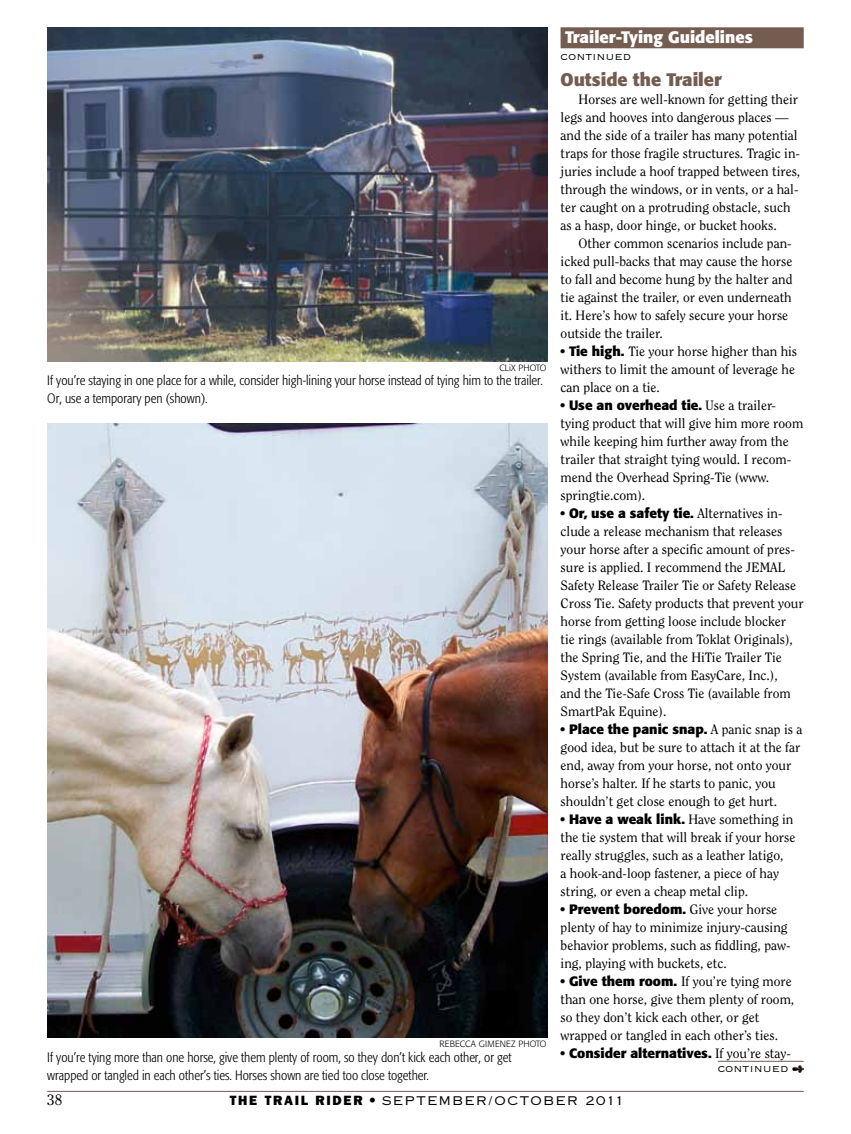
<style>
.page{position:relative;width:851px;height:1134px;background:#fff}
.page>*{position:absolute;margin:0;border:0;box-sizing:border-box;transform-origin:0 0}
.t1{font:700 18px "Formata";color:#745c50}
.t2{font:700 16.5px "Formata";color:#fff}
.t3{font:15px "Clearface";color:#000}
.t4{font:13.5px/18px "Clearface";color:#000}
.t5{font:300 condensed 13.5px/18px "Formata";color:#000}
.t6{font:700 13.5px "Formata";color:#000}
.t7{font:13.5px "Copperplate Thirty Two BC";color:#000}
.t8{font:12px "Copperplate Thirty Two AB";letter-spacing:.13em;color:#000}
.t9{font:300 9px "Formata";letter-spacing:.01em;color:#000}
.s1{font-family:"Formata";font-weight:700}
.s2{font-family:"Clearface";font-weight:400}
.s3{font-family:"Franklin Gothic";font-weight:800;font-size:13.5px}
.s4{font-family:"Copperplate Twenty Nine AB";font-size:13.5px}
</style>
<div class="page">
<hr style="left:47px;top:1091px;width:756px;height:1px;background:#745c50">
<div style="left:560px;top:27px;width:243px;height:21px;background:#745c50"></div>
<img style="left:47px;top:27px;width:500px;height:334px">
<hr style="left:717px;top:1061px;width:86px;height:1px;background:#745c50">
<img style="left:47px;top:423px;width:500px;height:614px">
<svg style="left:792px;top:1065px;width:12px;height:8px"></svg>
<p class="t9" style="left:499px;top:362px;width:49px">CLIX PHOTO</p>
<p class="t5" style="left:47px;top:372px;width:497px">If you’re staying in one place for a while, consider high-lining your horse instead of tying him to the trailer.<br>Or, use a temporary pen (shown).</p>
<p class="t9" style="left:439px;top:1039px;width:108px">REBECCA GIMENEZ PHOTO</p>
<p class="t5" style="left:47px;top:1048px;width:465px">If you’re tying more than one horse, give them plenty of room, so they don’t kick each other, or get wrapped or tangled in each other’s ties. Horses shown are tied too close together.</p>
<p class="t2" style="left:565px;top:27px;width:189px">Trailer-Tying Guidelines</p>
<p class="t7" style="left:560px;top:49px;width:72px">continued</p>
<h1 class="t1" style="left:560px;top:69px;width:162px">Outside the Trailer</h1>
<p class="t4" style="left:560px;top:90px;width:241px;text-indent:18px">Horses are well-known for getting their legs and hooves into dangerous places — and the side of a trailer has many potential traps for those fragile structures. Tragic in&shy;juries include a hoof trapped between tires, through the windows, or in vents, or a hal&shy;ter caught on a protruding obstacle, such as a hasp, door hinge, or bucket hooks.</p>
<p class="t4" style="left:560px;top:234px;width:233px;text-indent:18px">Other common scenarios include pan&shy;icked pull-backs that may cause the horse to fall and become hung by the halter and tie against the trailer, or even underneath it. Here’s how to safely secure your horse outside the trailer.</p>
<p class="t4" style="left:560px;top:342px;width:238px"><span class="s1">• Tie high.</span> Tie your horse higher than his withers to limit the amount of leverage he can place on a tie.</p>
<p class="t6" style="left:560px;top:397px;width:217px">• Use an overhead tie. <span class="s2">Use a trailer-</span></p>
<p class="t4" style="left:560px;top:414px;width:244px">tying product that will give him more room while keeping him further away from the trailer that straight tying would. I recom&shy;mend the Overhead Spring-Tie (www. springtie.com).</p>
<p class="t6" style="left:560px;top:505px;width:223px">• Or, use a safety tie. <span class="s2">Alternatives in-</span></p>
<p class="t4" style="left:560px;top:522px;width:245px">clude a release mechanism that releases your horse after a specific amount of pres&shy;sure is applied. I recommend the JEMAL Safety Release Trailer Tie or Safety Release Cross Tie. Safety products that prevent your horse from getting loose include blocker<br>tie rings (available from Toklat Originals), the Spring Tie, and the HiTie Trailer Tie System (available from EasyCare, Inc.),<br>and the Tie-Safe Cross Tie (available from SmartPak Equine).</p>
<p class="t6" style="left:560px;top:721px;width:243px">• Place the panic snap. <span class="s2">A panic snap is a</span></p>
<p class="t4" style="left:560px;top:738px;width:241px">good idea, but be sure to attach it at the far end, away from your horse, not onto your horse’s halter. If he starts to panic, you shouldn’t get close enough to get hurt.</p>
<p class="t6" style="left:560px;top:811px;width:234px">• Have a weak link. <span class="s2">Have something in</span></p>
<p class="t4" style="left:560px;top:828px;width:236px">the tie system that will break if your horse really struggles, such as a leather latigo,<br>a hook-and-loop fastener, a piece of hay string, or even a cheap metal clip.</p>
<p class="t6" style="left:560px;top:901px;width:218px">• Prevent boredom. <span class="s2">Give your horse</span></p>
<p class="t4" style="left:560px;top:918px;width:231px">plenty of hay to minimize injury-causing behavior problems, such as fiddling, paw&shy;ing, playing with buckets, etc.</p>
<p class="t4" style="left:560px;top:972px;width:235px"><span class="s1">• Give them room.</span> If you’re tying more than one horse, give them plenty of room, so they don’t kick each other, or get wrapped or tangled in each other’s ties.</p>
<p class="t6" style="left:560px;top:1045px;width:232px">• Consider alternatives. <span class="s2">If you’re stay-</span></p>
<p class="t7" style="left:717px;top:1062px;width:72px">continued</p>
<p class="t3" style="left:47px;top:1091px;width:17px">38</p>
<p class="t8" style="left:230px;top:1094px;width:395px"><span class="s3">THE TRAIL RIDER</span> <span class="s4">•</span> SEPTEMBER/OCTOBER 2011</p>
</div>
